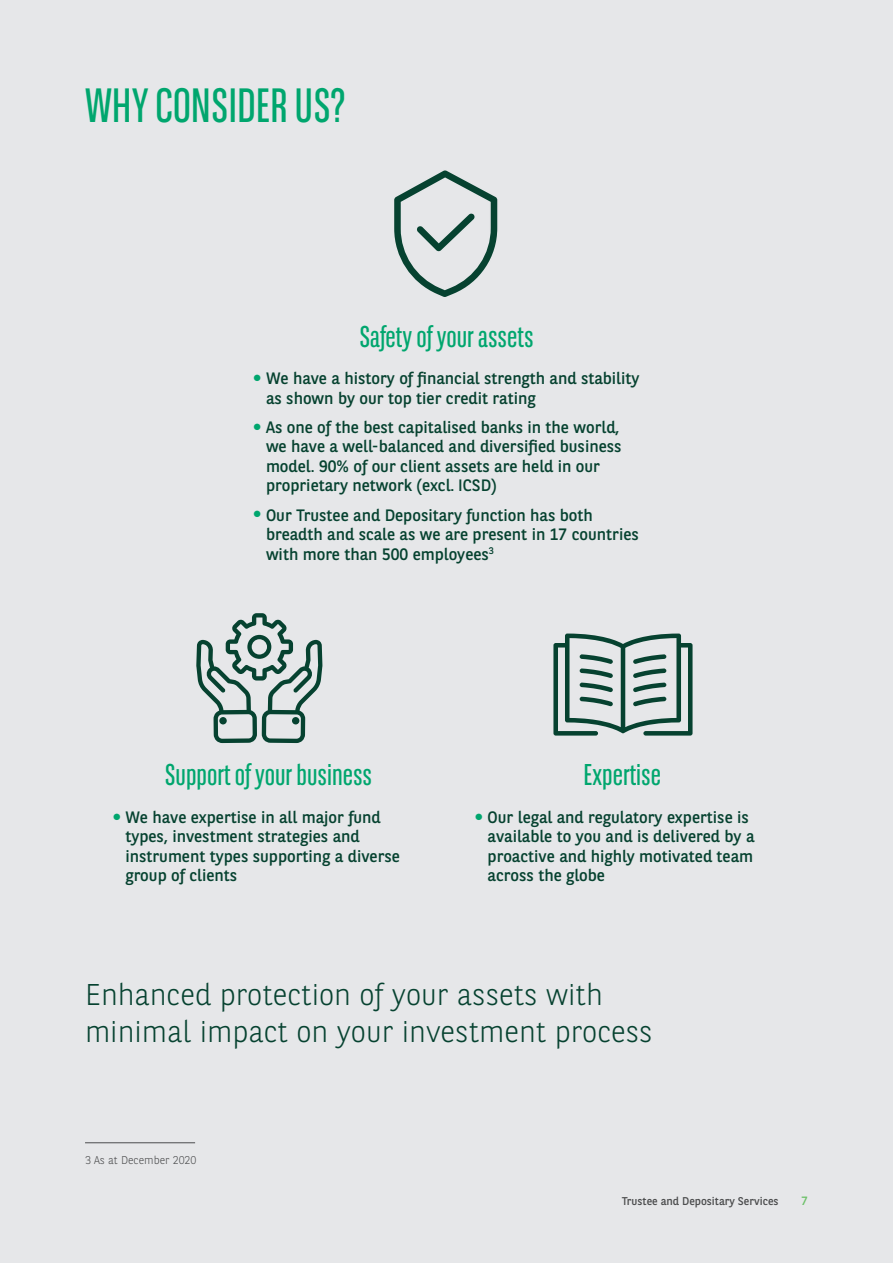
<style>
.page{position:relative;width:893px;height:1263px;background:#e6e7e9}
.page>*{position:absolute;margin:0;border:0;box-sizing:border-box;transform-origin:0 0}
.t1{font:48px "BNPP Sans Condensed";color:#00a66e}
.t2{font:300 30px/37.5px "BNPP Sans";color:#064230}
.t3{font:30px "BNPP Sans Condensed";color:#00a66e}
.t4{font:16.5px/19.5px "BNPP Sans";color:#064230}
.t5{font:12px "BNPP Sans";color:#6bc067}
.t6{font:11.25px "BNPP Sans";color:#4b4c4d}
.t7{font:300 11.25px "BNPP Sans";color:#4b4c4d}
.s1{font-weight:700;font-size:21.45px;color:#00a66e}
</style>
<div class="page">
<svg style="left:394px;top:170px;width:104px;height:127px"></svg>
<svg style="left:553px;top:633px;width:139px;height:103px"></svg>
<hr style="left:85px;top:1142px;width:110px;height:1px;background:#4b4c4d">
<svg style="left:196px;top:613px;width:126px;height:130px"></svg>
<h1 class="t1" style="left:85px;top:80px;width:262px">WHY CONSIDER US?</h1>
<h2 class="t3" style="left:359px;top:320px;width:176px">Safety of your assets</h2>
<p class="t4" style="left:266px;top:368px;width:375px;text-indent:-13px"><span class="s1">•</span> We have a history of financial strength and stability as shown by our top tier credit rating</p>
<p class="t4" style="left:266px;top:417px;width:357px;text-indent:-13px"><span class="s1">•</span> As one of the best capitalised banks in the world, we have a well-balanced and diversified business model. 90% of our client assets are held in our proprietary network (excl. ICSD)</p>
<p class="t4" style="left:266px;top:504px;width:374px;text-indent:-13px"><span class="s1">•</span> Our Trustee and Depositary function has both breadth and scale as we are present in 17 countries with more than 500 employees<sup>3</sup></p>
<h2 class="t3" style="left:165px;top:759px;width:209px">Support of your business</h2>
<p class="t4" style="left:125px;top:807px;width:276px;text-indent:-13px"><span class="s1">•</span> We have expertise in all major fund types, investment strategies and instrument types supporting a diverse group of clients</p>
<h2 class="t3" style="left:583px;top:759px;width:79px">Expertise</h2>
<p class="t4" style="left:488px;top:807px;width:268px;text-indent:-13px"><span class="s1">•</span> Our legal and regulatory expertise is available to you and is delivered by a proactive and highly motivated team across the globe</p>
<h2 class="t2" style="left:85px;top:974px;width:569px">Enhanced protection of your assets with minimal impact on your investment process</h2>
<p class="t7" style="left:85px;top:1152px;width:113px">3 As at December 2020</p>
<p class="t6" style="left:622px;top:1193px;width:158px">Trustee and Depositary Services</p>
<p class="t5" style="left:802px;top:1192px;width:8px">7</p>
</div>
